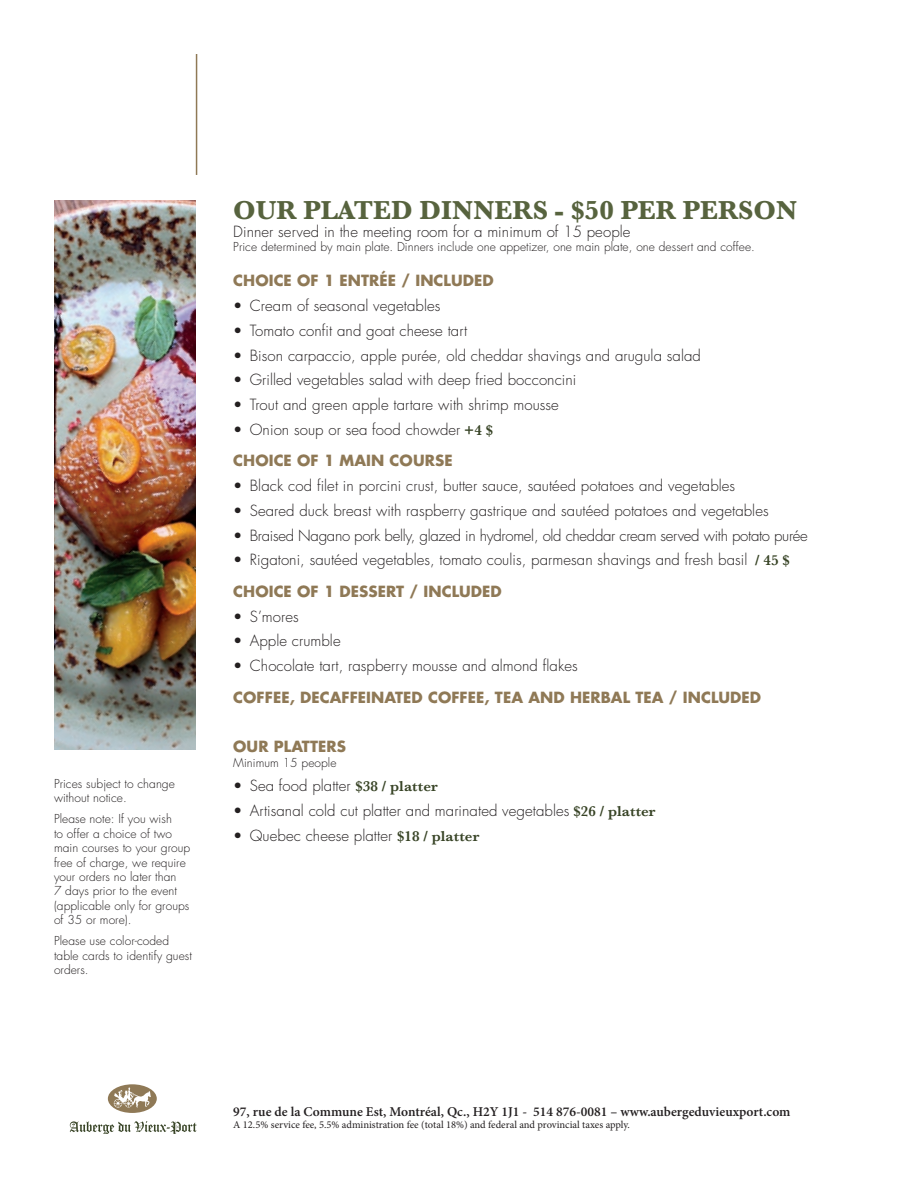
<style>
.page{position:relative;width:918px;height:1188px;background:#fff}
.page>*{position:absolute;margin:0;border:0;box-sizing:border-box;transform-origin:0 0}
.t1{font:700 27px "Baskerville";color:#57633e}
.t2{font:300 15px/31.5px "Futura";letter-spacing:.005em;color:#231f20}
.t3{font:700 15px "Futura";letter-spacing:.005em;color:#8f7956}
.t4{font:300 15px "Futura";letter-spacing:-.02em;color:#231f20}
.t5{font:600 13.5px "Minion Pro";color:#231f20}
.t6{font:300 12px/14.4px "Futura";letter-spacing:.005em;color:#231f20}
.t7{font:10.5px "Minion Pro";color:#231f20}
.s1{font-family:"Baskerville";font-weight:600;color:#374325}
.s2{font-weight:700;color:#8f7956}
</style>
<div class="page">
<svg style="left:108px;top:1084px;width:49px;height:29px"></svg>
<svg style="left:70px;top:1121px;width:127px;height:13px"></svg>
<hr style="left:196px;top:54px;width:1px;height:121px;background:#8f7956">
<img style="left:54px;top:201px;width:141px;height:549px">
<p class="t6" style="left:54px;top:777px;width:122px">Prices subject to change without notice.</p>
<p class="t6" style="left:54px;top:812px;width:138px">Please note: If you wish<br>to offer a choice of two main courses to your group free of charge, we require your orders no later than<br>7 days prior to the event (applicable only for groups of 35 or more).</p>
<p class="t6" style="left:54px;top:934px;width:139px">Please use color-coded table cards to identify guest orders.</p>
<h1 class="t1" style="left:233px;top:191px;width:565px">OUR PLATED DINNERS - $50 PER PERSON</h1>
<p class="t2" style="left:233px;top:216px;width:399px">Dinner served in the meeting room for a minimum of 15 people</p>
<p class="t6" style="left:233px;top:240px;width:523px">Price determined by main plate. Dinners include one appetizer, one main plate, one dessert and coffee.</p>
<p class="t3" style="left:233px;top:271px;width:262px">CHOICE OF 1 ENTRÉE / INCLUDED</p>
<p class="t2" style="left:233px;top:290px;width:209px">• Cream of seasonal vegetables</p>
<p class="t2" style="left:233px;top:315px;width:235px">• Tomato confit and goat cheese tart</p>
<p class="t2" style="left:233px;top:340px;width:469px">• Bison carpaccio, apple purée, old cheddar shavings and arugula salad</p>
<p class="t2" style="left:233px;top:365px;width:345px">• Grilled vegetables salad with deep fried bocconcini</p>
<p class="t2" style="left:233px;top:389px;width:327px">• Trout and green apple tartare with shrimp mousse</p>
<p class="t2" style="left:233px;top:414px;width:261px">• Onion soup or sea food chowder <span class="s1">+4 $<br></span><span class="s2">CHOICE OF 1 MAIN COURSE</span></p>
<p class="t2" style="left:233px;top:470px;width:504px">• Black cod filet in porcini crust, butter sauce, sautéed potatoes and vegetables</p>
<p class="t2" style="left:233px;top:495px;width:537px">• Seared duck breast with raspberry gastrique and sautéed potatoes and vegetables</p>
<p class="t4" style="left:233px;top:526px;width:576px">• Braised Nagano pork belly, glazed in hydromel, old cheddar cream served with potato purée</p>
<p class="t2" style="left:233px;top:545px;width:558px">• Rigatoni, sautéed vegetables, tomato coulis, parmesan shavings and fresh basil <span class="s1">/ 45 $<br></span><span class="s2">CHOICE OF 1 DESSERT / INCLUDED</span></p>
<p class="t2" style="left:233px;top:601px;width:67px">• S’mores</p>
<p class="t2" style="left:233px;top:626px;width:109px">• Apple crumble</p>
<p class="t2" style="left:233px;top:650px;width:346px">• Chocolate tart, raspberry mousse and almond flakes</p>
<p class="t3" style="left:233px;top:687px;width:529px">COFFEE, DECAFFEINATED COFFEE, TEA AND HERBAL TEA / INCLUDED</p>
<p class="t3" style="left:233px;top:737px;width:114px">OUR PLATTERS</p>
<p class="t6" style="left:233px;top:755px;width:105px">Minimum 15 people</p>
<p class="t2" style="left:233px;top:771px;width:206px">• Sea food platter <span class="s1">$38 / platter</span></p>
<p class="t2" style="left:233px;top:795px;width:424px">• Artisanal cold cut platter and marinated vegetables <span class="s1">$26 / platter</span></p>
<p class="t2" style="left:233px;top:820px;width:247px">• Quebec cheese platter <span class="s1">$18 / platter</span></p>
<p class="t5" style="left:233px;top:1102px;width:559px">97, rue de la Commune Est, Montréal, Qc., H2Y 1J1 - 514 876-0081 – www.aubergeduvieuxport.com</p>
<p class="t7" style="left:233px;top:1118px;width:398px">A 12.5% service fee, 5.5% administration fee (total 18%) and federal and provincial taxes apply.</p>
</div>
